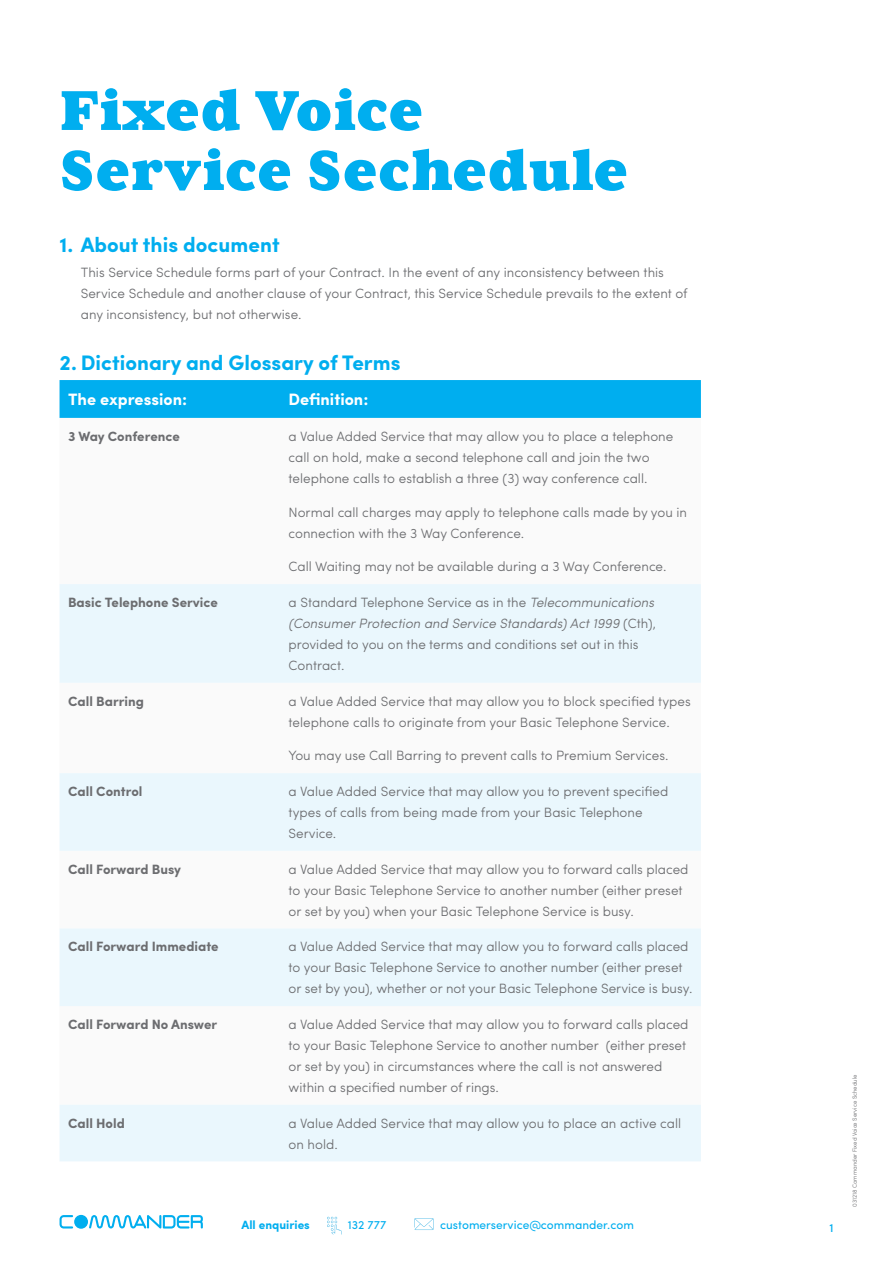
<style>
.page{position:relative;width:893px;height:1263px;background:#fff}
.page>*{position:absolute;margin:0;border:0;box-sizing:border-box;transform-origin:0 0}
.t1{font:57px/60px "Aurea Ultra Roman";color:#00aeef}
.t2{font:700 21px "Sofia Pro";color:#00aeef}
.t3{font:700 16.5px "Sofia Pro";color:#fff}
.t4{font:300 13.5px/21px "Sofia Pro";color:#6c6d70}
.t5{font:700 13.5px "Sofia Pro";color:#6c6d70}
.t6{font:12px "Sofia Pro";color:#00aeef}
.t7{font:700 12px "Sofia Pro";color:#00aeef}
.t8{font:500 12px "Sofia Pro";color:#00aeef}
.t9{font:300 6px "Sofia Pro";color:#6c6d70}
.s1{font-style:italic}
</style>
<div class="page">
<svg style="left:327px;top:1217px;width:14px;height:17px"></svg>
<svg style="left:414px;top:1218px;width:20px;height:12px"></svg>
<svg style="left:60px;top:1215px;width:13px;height:13px"></svg>
<svg style="left:89px;top:1215px;width:114px;height:13px"></svg>
<div style="left:74px;top:1215px;width:14px;height:14px;background:#00aeef;border-radius:50%"></div>
<div style="left:60px;top:380px;width:641px;height:38px;background:#00aeef"></div>
<svg style="left:60px;top:584px;width:641px;height:577px;fill:#eaf7fd"></svg>
<h1 class="t1" style="left:60px;top:81px;width:570px">Fixed Voice<br>Service Sechedule</h1>
<h2 class="t2" style="left:60px;top:228px;width:222px">1. About this document</h2>
<p class="t4" style="left:81px;top:261px;width:608px">This Service Schedule forms part of your Contract. In the event of any inconsistency between this<br>Service Schedule and another clause of your Contract, this Service Schedule prevails to the extent of any inconsistency, but not otherwise.</p>
<h2 class="t2" style="left:60px;top:346px;width:343px">2. Dictionary and Glossary of Terms</h2>
<p class="t3" style="left:68px;top:387px;width:121px">The expression:</p>
<p class="t3" style="left:289px;top:387px;width:81px">Definition:</p>
<p class="t5" style="left:68px;top:426px;width:113px">3 Way Conference</p>
<p class="t4" style="left:289px;top:425px;width:386px">a Value Added Service that may allow you to place a telephone call on hold, make a second telephone call and join the two telephone calls to establish a three (3) way conference call.</p>
<p class="t4" style="left:289px;top:500px;width:400px">Normal call charges may apply to telephone calls made by you in connection with the 3 Way Conference.</p>
<p class="t4" style="left:289px;top:555px;width:379px">Call Waiting may not be available during a 3 Way Conference.</p>
<p class="t5" style="left:68px;top:592px;width:151px">Basic Telephone Service</p>
<p class="t4" style="left:289px;top:591px;width:369px">a Standard Telephone Service as in the <span class="s1">Telecommunications (Consumer Protection and Service Standards) Act 1999</span> (Cth), provided to you on the terms and conditions set out in this Contract.</p>
<p class="t5" style="left:68px;top:691px;width:77px">Call Barring</p>
<p class="t4" style="left:289px;top:690px;width:404px">a Value Added Service that may allow you to block specified types telephone calls to originate from your Basic Telephone Service.</p>
<p class="t4" style="left:289px;top:744px;width:381px">You may use Call Barring to prevent calls to Premium Services.</p>
<p class="t5" style="left:68px;top:781px;width:76px">Call Control</p>
<p class="t4" style="left:289px;top:780px;width:381px">a Value Added Service that may allow you to prevent specified types of calls from being made from your Basic Telephone<br>Service.</p>
<p class="t5" style="left:68px;top:859px;width:115px">Call Forward Busy</p>
<p class="t4" style="left:289px;top:858px;width:401px">a Value Added Service that may allow you to forward calls placed to your Basic Telephone Service to another number (either preset or set by you) when your Basic Telephone Service is busy.</p>
<p class="t5" style="left:68px;top:936px;width:152px">Call Forward Immediate</p>
<p class="t4" style="left:289px;top:935px;width:405px">a Value Added Service that may allow you to forward calls placed to your Basic Telephone Service to another number (either preset or set by you), whether or not your Basic Telephone Service is busy.</p>
<p class="t5" style="left:68px;top:1014px;width:151px">Call Forward No Answer</p>
<p class="t4" style="left:289px;top:1013px;width:401px">a Value Added Service that may allow you to forward calls placed to your Basic Telephone Service to another number (either preset or set by you) in circumstances where the call is not answered within a specified number of rings.</p>
<p class="t5" style="left:68px;top:1113px;width:58px">Call Hold</p>
<p class="t4" style="left:289px;top:1112px;width:394px">a Value Added Service that may allow you to place an active call on hold.</p>
<p class="t7" style="left:242px;top:1215px;width:70px">All enquiries</p>
<p class="t6" style="left:348px;top:1215px;width:40px">132 777</p>
<p class="t6" style="left:440px;top:1215px;width:195px">customerservice@commander.com</p>
<p class="t8" style="left:829px;top:1219px;width:6px">1</p>
<p class="t9" style="left:850px;top:1207px;width:134px;rotate:-90deg">031218 Commander Fixed Voice Service Schedule</p>
</div>
